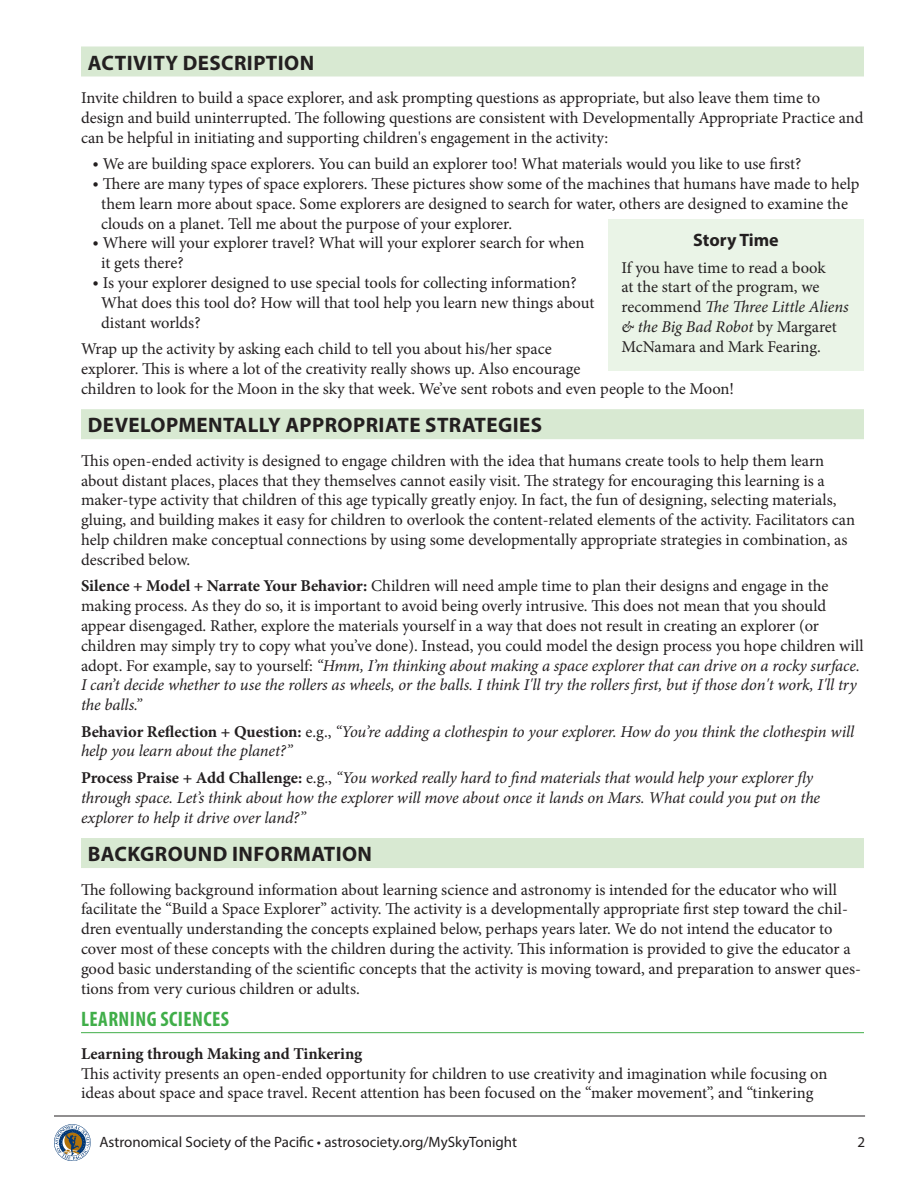
<style>
.page{position:relative;width:918px;height:1188px;background:#fff}
.page>*{position:absolute;margin:0;border:0;box-sizing:border-box;transform-origin:0 0}
.t1{font:700 21px "Myriad Pro";letter-spacing:.02em;color:#231f20}
.t2{font:700 condensed 21px "Myriad Pro";letter-spacing:.02em;color:#40ae49}
.t3{font:700 18px "Myriad Pro";color:#231f20}
.t4{font:16.5px/19.8px "Minion Pro";color:#231f20}
.t5{font:italic 16.5px/19.8px "Minion Pro";letter-spacing:-.01em;color:#231f20}
.t6{font:700 16.5px "Minion Pro";color:#231f20}
.t7{font:15px "Myriad Pro";color:#231f20}
.s1{font-weight:700}
.s2{font-style:italic}
.s3{font-weight:700;font-style:normal}
.s4{font-style:normal}
</style>
<div class="page">
<svg style="left:54px;top:1124px;width:37px;height:37px"></svg>
<hr style="left:54px;top:1116px;width:811px;height:1px;background:#231f20">
<div style="left:81px;top:46px;width:783px;height:30px;background:#d8e9d2"></div>
<div style="left:81px;top:409px;width:783px;height:30px;background:#d8e9d2"></div>
<div style="left:81px;top:838px;width:783px;height:30px;background:#d8e9d2"></div>
<hr style="left:81px;top:1032px;width:783px;height:1px;background:#40ae49">
<div style="left:608px;top:219px;width:256px;height:152px;background:#eaf4e7"></div>
<h2 class="t1" style="left:88px;top:49px;width:228px">ACTIVITY DESCRIPTION</h2>
<p class="t4" style="left:81px;top:88px;width:784px">Invite children to build a space explorer, and ask prompting questions as appropriate, but also leave them time to design and build uninterrupted. The following questions are consistent with Developmentally Appropriate Practice and can be helpful in initiating and supporting children's engagement in the activity:</p>
<p class="t4" style="left:93px;top:154px;width:710px">• We are building space explorers. You can build an explorer too! What materials would you like to use first?</p>
<p class="t4" style="left:101px;top:174px;width:760px;text-indent:-9px">• There are many types of space explorers. These pictures show some of the machines that humans have made to help them learn more about space. Some explorers are designed to search for water, others are designed to examine the clouds on a planet. Tell me about the purpose of your explorer.</p>
<p class="t4" style="left:101px;top:233px;width:485px;text-indent:-9px">• Where will your explorer travel? What will your explorer search for when it gets there?</p>
<p class="t4" style="left:101px;top:273px;width:495px;text-indent:-9px">• Is your explorer designed to use special tools for collecting information?<br>What does this tool do? How will that tool help you learn new things about distant worlds?</p>
<p class="t4" style="left:81px;top:339px;width:655px">Wrap up the activity by asking each child to tell you about his/her space<br>explorer. This is where a lot of the creativity really shows up. Also encourage<br>children to look for the Moon in the sky that week. We’ve sent robots and even people to the Moon!</p>
<h2 class="t1" style="left:88px;top:412px;width:456px">DEVELOPMENTALLY APPROPRIATE STRATEGIES</h2>
<p class="t4" style="left:81px;top:451px;width:776px">This open-ended activity is designed to engage children with the idea that humans create tools to help them learn about distant places, places that they themselves cannot easily visit. The strategy for encouraging this learning is a maker-type activity that children of this age typically greatly enjoy. In fact, the fun of designing, selecting materials, gluing, and building makes it easy for children to overlook the content-related elements of the activity. Facilitators can help children make conceptual connections by using some developmentally appropriate strategies in combination, as described below.</p>
<p class="t4" style="left:81px;top:576px;width:784px"><span class="s1">Silence + Model + Narrate Your Behavior:</span> Children will need ample time to plan their designs and engage in the making process. As they do so, it is important to avoid being overly intrusive. This does not mean that you should appear disengaged. Rather, explore the materials yourself in a way that does not result in creating an explorer (or children may simply try to copy what you’ve done). Instead, you could model the design process you hope children will adopt. For example, say to yourself: <span class="s2">“Hmm, I’m thinking about making a space explorer that can drive on a rocky surface.<br>I can’t decide whether to use the rollers as wheels, or the balls. I think I'll try the rollers first, but if those don't work, I'll try the balls.”</span></p>
<p class="t5" style="left:81px;top:721px;width:775px"><span class="s3">Behavior Reflection + Question:</span> <span class="s4">e.g.,</span> “You’re adding a clothespin to your explorer. How do you think the clothespin will help you learn about the planet?”</p>
<p class="t5" style="left:81px;top:768px;width:741px"><span class="s3">Process Praise + Add Challenge:</span> <span class="s4">e.g.,</span> “You worked really hard to find materials that would help your explorer fly through space. Let’s think about how the explorer will move about once it lands on Mars. What could you put on the explorer to help it drive over land?”</p>
<h2 class="t1" style="left:88px;top:841px;width:286px">BACKGROUND INFORMATION</h2>
<p class="t4" style="left:81px;top:880px;width:781px">The following background information about learning science and astronomy is intended for the educator who will facilitate the “Build a Space Explorer” activity. The activity is a developmentally appropriate first step toward the chil&shy;dren eventually understanding the concepts explained below, perhaps years later. We do not intend the educator to cover most of these concepts with the children during the activity. This information is provided to give the educator a good basic understanding of the scientific concepts that the activity is moving toward, and preparation to answer ques&shy;tions from very curious children or adults.</p>
<h5 class="t2" style="left:81px;top:1005px;width:149px">LEARNING SCIENCES</h5>
<h4 class="t6" style="left:81px;top:1042px;width:283px">Learning through Making and Tinkering</h4>
<p class="t4" style="left:81px;top:1064px;width:748px">This activity presents an open-ended opportunity for children to use creativity and imagination while focusing on ideas about space and space travel. Recent attention has been focused on the “maker movement”, and “tinkering</p>
<h3 class="t3" style="left:693px;top:228px;width:87px">Story Time</h3>
<p class="t4" style="left:622px;top:257px;width:229px">If you have time to read a book<br>at the start of the program, we recommend <span class="s2">The Three Little Aliens &amp; the Big Bad Robot</span> by Margaret<br>McNamara and Mark Fearing.</p>
<p class="t7" style="left:99px;top:1133px;width:419px">Astronomical Society of the Pacific • astrosociety.org/MySkyTonight</p>
<p class="t7" style="left:857px;top:1133px;width:9px">2</p>
</div>
